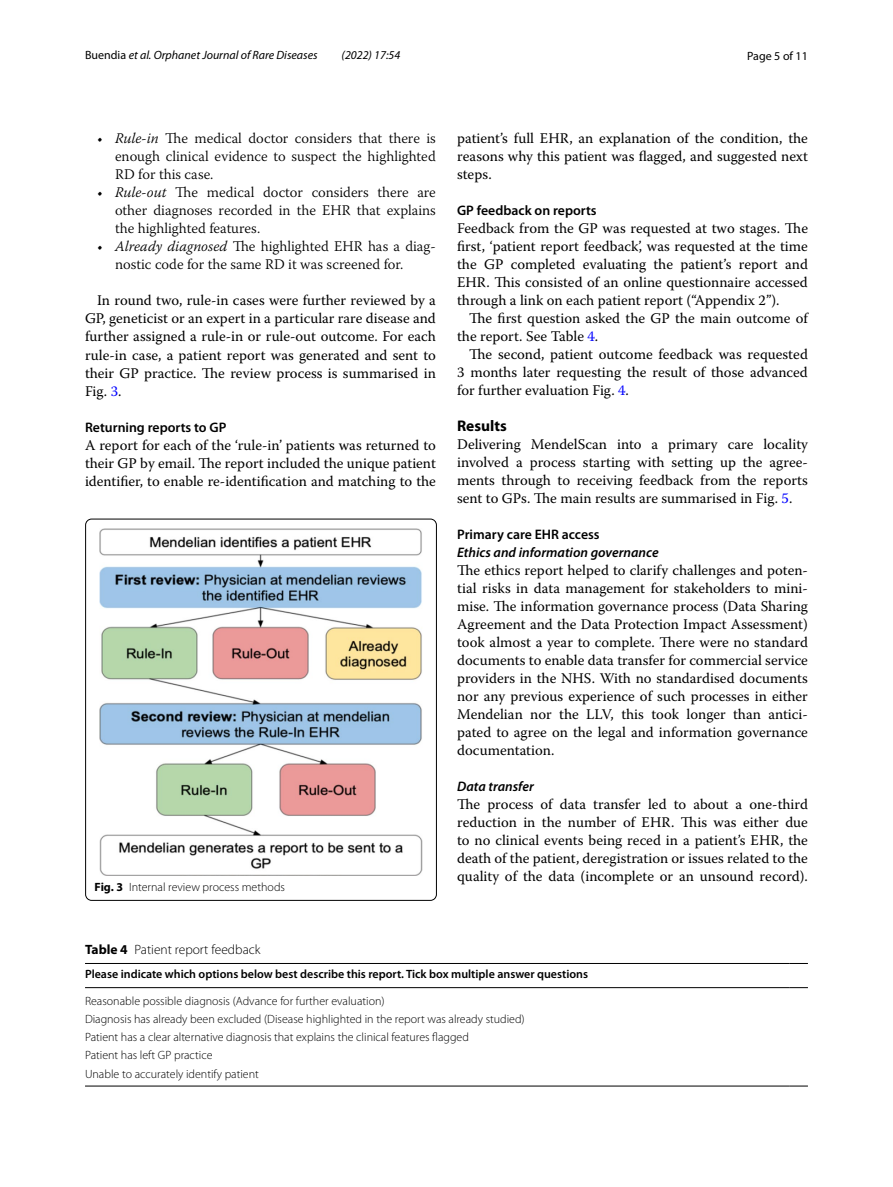
<style>
.page{position:relative;width:893px;height:1187px;background:#fff}
.page>*{position:absolute;margin:0;border:0;box-sizing:border-box;transform-origin:0 0}
.t1{font:700 15.45px "Myriad Pro";color:#000}
.t2{font:14.7px/18px "Warnock Pro";color:#000;text-align:justify}
.t3{font:300 14.7px/18px "Warnock Pro";color:#000;text-align:justify}
.t4{font:600 13.8px "Myriad Pro";color:#000}
.t5{font:italic 600 13.8px "Myriad Pro";color:#000}
.t6{font:300 13.5px "Myriad Pro";color:#000}
.t7{font:300 12px/18.1px "Myriad Pro";color:#000}
.t8{font:600 12px "Myriad Pro";color:#000}
.t9{font:italic 12px "Myriad Pro";color:#000}
.t10{font:12px "Myriad Pro";color:#000}
.s1{font-style:normal}
.s2{font-style:italic}
.s3{color:#00f}
.s4{font-weight:700}
</style>
<div class="page">
<img style="left:99px;top:528px;width:324px;height:347px">
<div style="left:85px;top:519px;width:352px;height:381px;border:1px solid #000;border-radius:6px"></div>
<hr style="left:85px;top:963px;width:704px;height:1px;background:#000">
<hr style="left:85px;top:987px;width:704px;height:1px;background:#000">
<svg style="left:789px;top:963px;width:19px;height:1px"></svg>
<svg style="left:789px;top:987px;width:19px;height:1px"></svg>
<hr style="left:85px;top:1085px;width:704px;height:1px;background:#000">
<svg style="left:789px;top:1085px;width:19px;height:1px"></svg>
<p class="t9" style="left:85px;top:48px;width:234px"><span class="s1">Buendia</span> et al. Orphanet Journal of Rare Diseases</p>
<p class="t9" style="left:342px;top:48px;width:60px">(2022) 17:54</p>
<p class="t10" style="left:747px;top:48px;width:62px">Page 5 of 11</p>
<p class="t3" style="left:115px;top:128px;width:322px;text-indent:-18px">• <span class="s2">Rule-in</span> The medical doctor considers that there is enough clinical evidence to suspect the highlighted RD for this case.</p>
<p class="t3" style="left:115px;top:182px;width:322px;text-indent:-18px">• <span class="s2">Rule-out</span> The medical doctor considers there are other diagnoses recorded in the EHR that explains the highlighted features.</p>
<p class="t3" style="left:115px;top:236px;width:322px;text-indent:-18px">• <span class="s2">Already diagnosed</span> The highlighted EHR has a diag&shy;nostic code for the same RD it was screened for.</p>
<p class="t2" style="left:85px;top:291px;width:352px;text-indent:12px">In round two, rule-in cases were further reviewed by a GP, geneticist or an expert in a particular rare disease and further assigned a rule-in or rule-out outcome. For each rule-in case, a patient report was generated and sent to their GP practice. The review process is summarised in Fig. <span class="s3">3</span>.</p>
<p class="t4" style="left:85px;top:418px;width:143px">Returning reports to GP</p>
<p class="t2" style="left:85px;top:435px;width:352px">A report for each of the ‘rule-in’ patients was returned to their GP by email. The report included the unique patient identifier, to enable re-identification and matching to the</p>
<p class="t7" style="left:95px;top:877px;width:192px"><span class="s4">Fig. 3</span> Internal review process methods</p>
<p class="t2" style="left:457px;top:128px;width:352px">patient’s full EHR, an explanation of the condition, the reasons why this patient was flagged, and suggested next steps.</p>
<p class="t4" style="left:457px;top:201px;width:141px">GP feedback on reports</p>
<p class="t2" style="left:457px;top:218px;width:352px">Feedback from the GP was requested at two stages. The first, ‘patient report feedback’, was requested at the time the GP completed evaluating the patient’s report and EHR. This consisted of an online questionnaire accessed through a link on each patient report (“Appendix 2”).</p>
<p class="t2" style="left:457px;top:308px;width:352px;text-indent:12px">The first question asked the GP the main outcome of the report. See Table <span class="s3">4</span>.</p>
<p class="t2" style="left:457px;top:344px;width:352px;text-indent:12px">The second, patient outcome feedback was requested 3 months later requesting the result of those advanced for further evaluation Fig. <span class="s3">4</span>.</p>
<p class="t1" style="left:457px;top:415px;width:51px">Results</p>
<p class="t2" style="left:457px;top:434px;width:352px">Delivering MendelScan into a primary care locality involved a process starting with setting up the agree&shy;ments through to receiving feedback from the reports sent to GPs. The main results are summarised in Fig. <span class="s3">5</span>.</p>
<p class="t4" style="left:457px;top:525px;width:144px">Primary care EHR access</p>
<p class="t5" style="left:457px;top:543px;width:203px">Ethics and information governance</p>
<p class="t2" style="left:457px;top:560px;width:352px">The ethics report helped to clarify challenges and poten&shy;tial risks in data management for stakeholders to mini&shy;mise. The information governance process (Data Sharing Agreement and the Data Protection Impact Assessment) took almost a year to complete. There were no standard documents to enable data transfer for commercial service providers in the NHS. With no standardised documents nor any previous experience of such processes in either Mendelian nor the LLV, this took longer than antici&shy;pated to agree on the legal and information governance documentation.</p>
<p class="t5" style="left:457px;top:777px;width:78px">Data transfer</p>
<p class="t2" style="left:457px;top:794px;width:352px">The process of data transfer led to about a one-third reduction in the number of EHR. This was either due to no clinical events being reced in a patient’s EHR, the death of the patient, deregistration or issues related to the quality of the data (incomplete or an unsound record).</p>
<p class="t6" style="left:85px;top:941px;width:177px"><span class="s4">Table 4</span> Patient report feedback</p>
<p class="t8" style="left:85px;top:966px;width:504px">Please indicate which options below best describe this report. Tick box multiple answer questions</p>
<p class="t7" style="left:85px;top:991px;width:441px">Reasonable possible diagnosis (Advance for further evaluation)<br>Diagnosis has already been excluded (Disease highlighted in the report was already studied)<br>Patient has a clear alternative diagnosis that explains the clinical features flagged<br>Patient has left GP practice<br>Unable to accurately identify patient</p>
</div>
